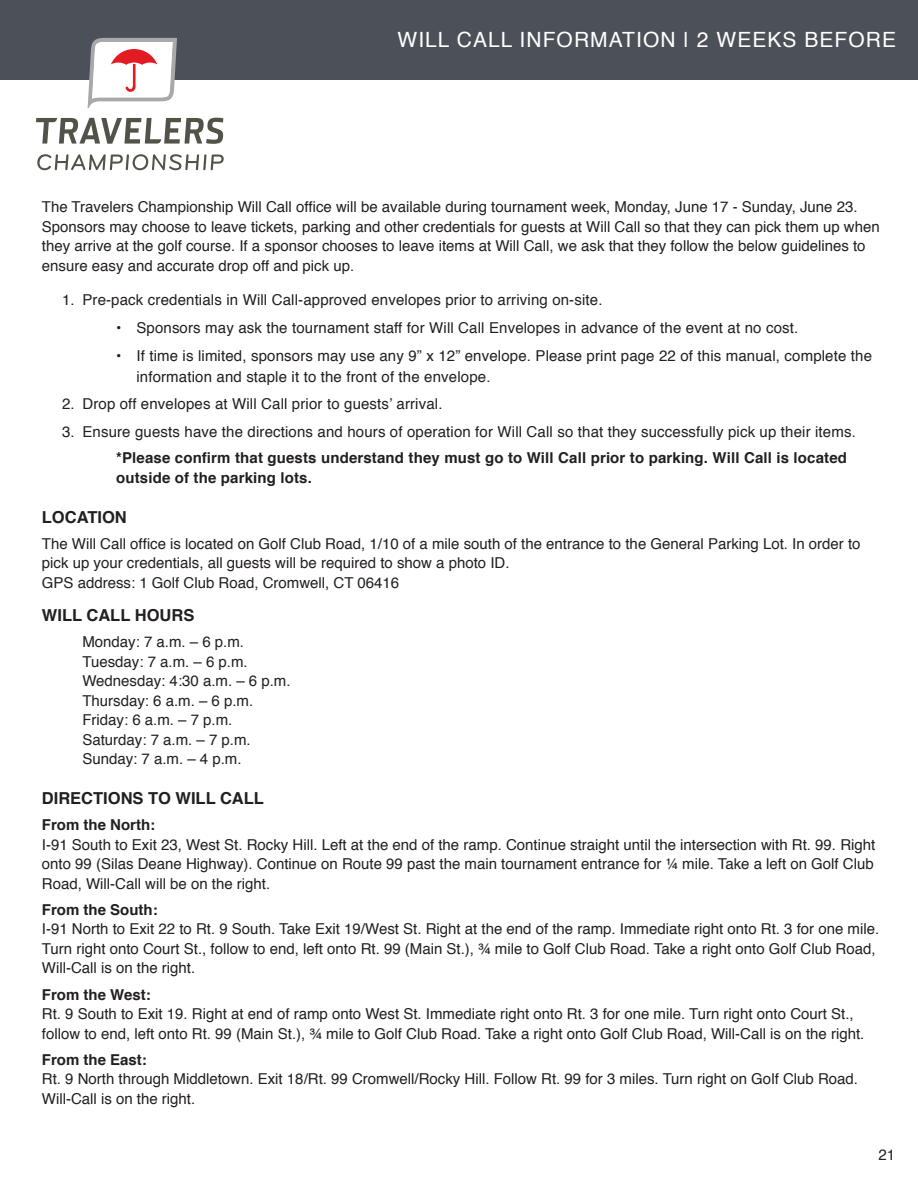
<style>
.page{position:relative;width:918px;height:1188px;background:#fff}
.page>*{position:absolute;margin:0;border:0;box-sizing:border-box;transform-origin:0 0}
.t1{font:21px "Helvetica";letter-spacing:.05em;color:#fff}
.t2{font:700 16.5px "Helvetica";color:#231f20}
.t3{font:15px/19.5px "Helvetica";color:#231f20}
.t4{font:700 15px/19.5px "Helvetica";letter-spacing:.01em;color:#231f20}
</style>
<div class="page">
<div style="left:0;top:0;width:918px;height:79px;background:#4c5159"></div>
<svg style="left:36px;top:118px;width:187px;height:26px"></svg>
<svg style="left:37px;top:154px;width:187px;height:16px"></svg>
<svg style="left:88px;top:38px;width:89px;height:70px"></svg>
<p class="t1" style="left:397px;top:24px;width:500px">WILL CALL INFORMATION | 2 WEEKS BEFORE</p>
<p class="t3" style="left:42px;top:198px;width:839px">The Travelers Championship Will Call office will be available during tournament week, Monday, June 17 - Sunday, June 23.<br>Sponsors may choose to leave tickets, parking and other credentials for guests at Will Call so that they can pick them up when they arrive at the golf course. If a sponsor chooses to leave items at Will Call, we ask that they follow the below guidelines to ensure easy and accurate drop off and pick up.</p>
<p class="t3" style="left:62px;top:291px;width:542px">1. Pre-pack credentials in Will Call-approved envelopes prior to arriving on-site.</p>
<p class="t3" style="left:116px;top:318px;width:684px">• Sponsors may ask the tournament staff for Will Call Envelopes in advance of the event at no cost.</p>
<p class="t3" style="left:136px;top:345px;width:737px;line-height:21px;text-indent:-20px">• If time is limited, sponsors may use any 9” x 12” envelope. Please print page 22 of this manual, complete the information and staple it to the front of the envelope.</p>
<p class="t3" style="left:62px;top:395px;width:382px">2. Drop off envelopes at Will Call prior to guests’ arrival.</p>
<p class="t3" style="left:62px;top:423px;width:795px">3. Ensure guests have the directions and hours of operation for Will Call so that they successfully pick up their items.</p>
<p class="t4" style="left:116px;top:449px;width:732px">*Please confirm that guests understand they must go to Will Call prior to parking. Will Call is located outside of the parking lots.</p>
<p class="t2" style="left:42px;top:504px;width:86px">LOCATION</p>
<p class="t3" style="left:42px;top:534px;width:820px">The Will Call office is located on Golf Club Road, 1/10 of a mile south of the entrance to the General Parking Lot. In order to pick up your credentials, all guests will be required to show a photo ID.</p>
<p class="t3" style="left:42px;top:573px;width:359px">GPS address: 1 Golf Club Road, Cromwell, CT 06416</p>
<p class="t2" style="left:42px;top:602px;width:154px">WILL CALL HOURS</p>
<p class="t3" style="left:82px;top:633px;width:163px">Monday: 7 a.m. – 6 p.m.</p>
<p class="t3" style="left:82px;top:652px;width:167px">Tuesday: 7 a.m. – 6 p.m.</p>
<p class="t3" style="left:82px;top:672px;width:210px">Wednesday: 4:30 a.m. – 6 p.m.</p>
<p class="t3" style="left:82px;top:691px;width:172px">Thursday: 6 a.m. – 6 p.m.</p>
<p class="t3" style="left:82px;top:711px;width:152px">Friday: 6 a.m. – 7 p.m.</p>
<p class="t3" style="left:82px;top:730px;width:170px">Saturday: 7 a.m. – 7 p.m.</p>
<p class="t3" style="left:82px;top:750px;width:161px">Sunday: 7 a.m. – 4 p.m.</p>
<p class="t2" style="left:42px;top:785px;width:224px">DIRECTIONS TO WILL CALL</p>
<p class="t4" style="left:42px;top:815px;width:115px">From the North:</p>
<p class="t3" style="left:42px;top:835px;width:835px;text-align:justify">I-91 South to Exit 23, West St. Rocky Hill. Left at the end of the ramp. Continue straight until the intersection with Rt. 99. Right onto 99 (Silas Deane Highway). Continue on Route 99 past the main tournament entrance for ¼ mile. Take a left on Golf Club Road, Will-Call will be on the right.</p>
<p class="t4" style="left:42px;top:900px;width:117px">From the South:</p>
<p class="t3" style="left:42px;top:920px;width:839px">I-91 North to Exit 22 to Rt. 9 South. Take Exit 19/West St. Right at the end of the ramp. Immediate right onto Rt. 3 for one mile.<br>Turn right onto Court St., follow to end, left onto Rt. 99 (Main St.), ¾ mile to Golf Club Road. Take a right onto Golf Club Road,<br>Will-Call is on the right.</p>
<p class="t4" style="left:42px;top:985px;width:110px">From the West:</p>
<p class="t3" style="left:42px;top:1005px;width:824px">Rt. 9 South to Exit 19. Right at end of ramp onto West St. Immediate right onto Rt. 3 for one mile. Turn right onto Court St., follow to end, left onto Rt. 99 (Main St.), ¾ mile to Golf Club Road. Take a right onto Golf Club Road, Will-Call is on the right.</p>
<p class="t4" style="left:42px;top:1050px;width:107px">From the East:</p>
<p class="t3" style="left:42px;top:1070px;width:818px">Rt. 9 North through Middletown. Exit 18/Rt. 99 Cromwell/Rocky Hill. Follow Rt. 99 for 3 miles. Turn right on Golf Club Road.<br>Will-Call is on the right.</p>
<p class="t3" style="left:879px;top:1146px;width:18px">21</p>
</div>
